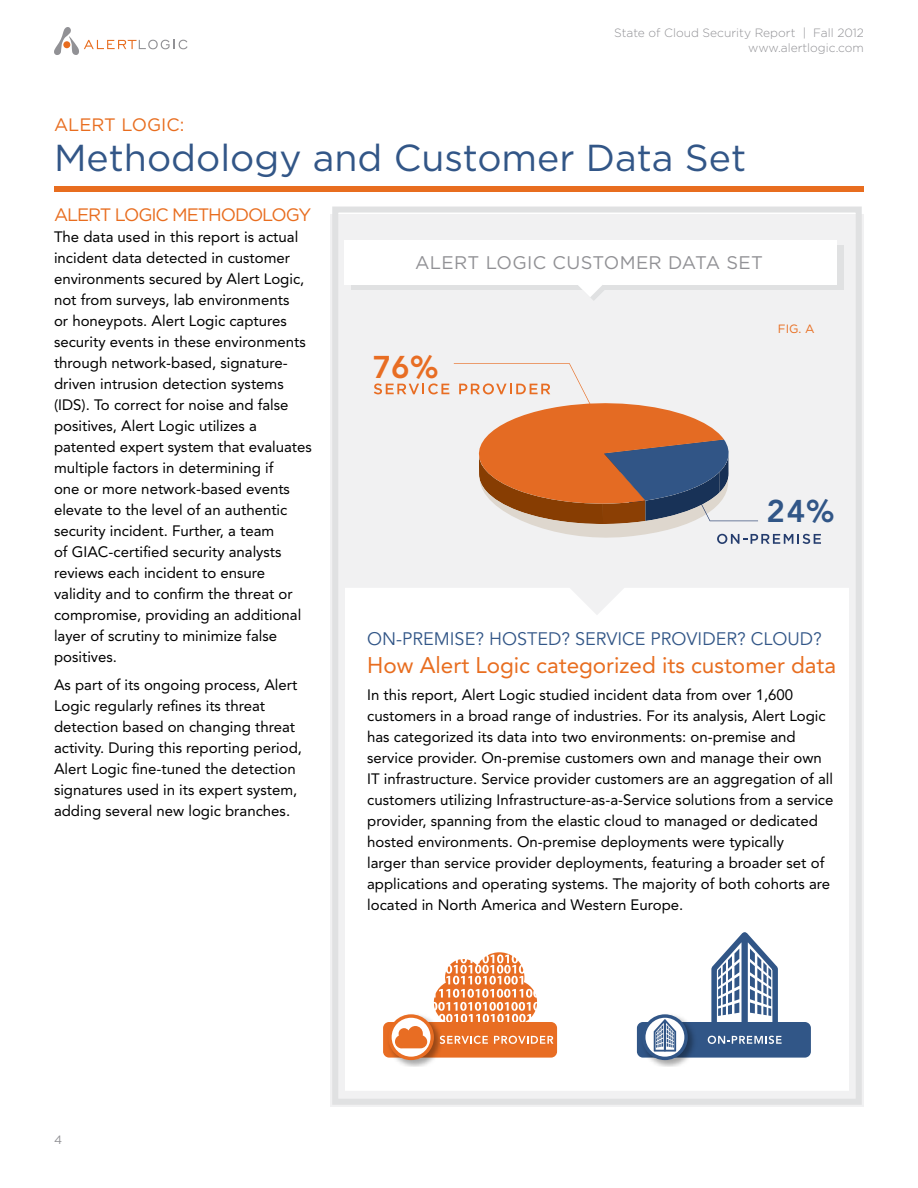
<style>
.page{position:relative;width:918px;height:1188px;background:#fff}
.page>*{position:absolute;margin:0;border:0;box-sizing:border-box;transform-origin:0 0}
.t1{font:37.5px "Gotham";color:#325687}
.t2{font:800 31.2px "Avenir LT Std";color:#e86d23}
.t3{font:800 31.2px "Avenir LT Std";color:#315687}
.t4{font:22.5px "Avenir LT Std";color:#e86d1f}
.t5{font:18.3px "Gotham";letter-spacing:.02em;color:#919195}
.t6{font:18px "Avenir LT Std";color:#325687}
.t7{font:18px "Gotham";letter-spacing:-.06em;color:#e86d1f}
.t8{font:18px "Gotham";color:#e86d1f}
.t9{font:15px/21px "Avenir LT Std";color:#000}
.t10{font:300 12px/15px "Gotham";color:#919195;text-align:right}
.t11{font:12px "Gotham";color:#e86d1f}
.t12{font:12px "Gotham";color:#919195}
</style>
<div class="page">
<div style="left:54px;top:186px;width:810px;height:6px;background:#e86d1f"></div>
<div style="left:330px;top:214px;width:534px;height:893px;background:#f1f1f2"></div>
<div style="left:332px;top:207px;width:530px;height:898px;border:6px solid #e0e1e2"></div>
<div style="left:351px;top:245px;width:493px;height:45px;background:#e0e1e2"></div>
<div style="left:345px;top:240px;width:492px;height:45px;background:#fff"></div>
<svg style="left:578px;top:285px;width:26px;height:16px"></svg>
<svg style="left:374px;top:363px;width:447px;height:181px"></svg>
<div style="left:345px;top:588px;width:504px;height:503px;background:#fff"></div>
<div style="left:637px;top:1022px;width:174px;height:36px;background:#315687;border-radius:6px"></div>
<svg style="left:708px;top:1036px;width:74px;height:8px"></svg>
<svg style="left:709px;top:921px;width:72px;height:101px"></svg>
<div style="left:383px;top:1022px;width:174px;height:36px;background:#e86d23;border-radius:6px"></div>
<svg style="left:434px;top:952px;width:103px;height:70px"></svg>
<img style="left:385px;top:1011px;width:60px;height:55px">
<svg style="left:388px;top:1014px;width:46px;height:46px"></svg>
<svg style="left:392px;top:1018px;width:39px;height:39px"></svg>
<svg style="left:395px;top:1026px;width:32px;height:22px"></svg>
<svg style="left:440px;top:1036px;width:48px;height:8px"></svg>
<svg style="left:494px;top:1036px;width:59px;height:8px"></svg>
<img style="left:638px;top:1011px;width:61px;height:55px">
<svg style="left:642px;top:1014px;width:46px;height:46px"></svg>
<svg style="left:645px;top:1018px;width:39px;height:39px"></svg>
<svg style="left:654px;top:1019px;width:22px;height:33px"></svg>
<svg style="left:54px;top:27px;width:134px;height:28px"></svg>
<p class="t10" style="left:614px;top:25px;width:251px">State of Cloud Security Report | Fall 2012 www.alertlogic.com</p>
<p class="t8" style="left:54px;top:113px;width:132px">ALERT LOGIC:</p>
<h1 class="t1" style="left:54px;top:134px;width:694px">METHODOLOGY AND CUSTOMER DATA SET</h1>
<p class="t7" style="left:54px;top:203px;width:259px">ALERT LOGIC M ETHODOLOGY</p>
<p class="t9" style="left:54px;top:226px;width:259px">The data used in this report is actual incident data detected in customer environments secured by Alert Logic, not from surveys, lab environments<br>or honeypots. Alert Logic captures security events in these environments through network-based, signature&shy;driven intrusion detection systems (IDS). To correct for noise and false positives, Alert Logic utilizes a patented expert system that evaluates multiple factors in determining if<br>one or more network-based events elevate to the level of an authentic security incident. Further, a team<br>of GIAC-certified security analysts reviews each incident to ensure validity and to confirm the threat or compromise, providing an additional layer of scrutiny to minimize false positives.</p>
<p class="t9" style="left:54px;top:674px;width:250px">As part of its ongoing process, Alert Logic regularly refines its threat detection based on changing threat activity. During this reporting period, Alert Logic fine-tuned the detection signatures used in its expert system, adding several new logic branches.</p>
<p class="t5" style="left:415px;top:251px;width:267px">ALERT LOGIC CUSTOMER DATA</p>
<p class="t5" style="left:726px;top:251px;width:38px">SET</p>
<h2 class="t2" style="left:373px;top:349px;width:67px">76%</h2>
<p class="t11" style="left:778px;top:321px;width:37px">FIG . A</p>
<h2 class="t3" style="left:767px;top:493px;width:69px">24%</h2>
<p class="t6" style="left:367px;top:628px;width:456px">ON-PREMISE? HOSTED? SERVICE PROVIDER? CLOUD?</p>
<h3 class="t4" style="left:367px;top:652px;width:470px">How Alert Logic categorized its customer data</h3>
<p class="t9" style="left:367px;top:685px;width:468px">In this report, Alert Logic studied incident data from over 1,600 customers in a broad range of industries. For its analysis, Alert Logic has categorized its data into two environments: on-premise and service provider. On-premise customers own and manage their own IT infrastructure. Service provider customers are an aggregation of all customers utilizing Infrastructure-as-a-Service solutions from a service provider, spanning from the elastic cloud to managed or dedicated hosted environments. On-premise deployments were typically<br>larger than service provider deployments, featuring a broader set of applications and operating systems. The majority of both cohorts are located in North America and Western Europe.</p>
<p class="t12" style="left:54px;top:1132px;width:10px">4</p>
</div>
